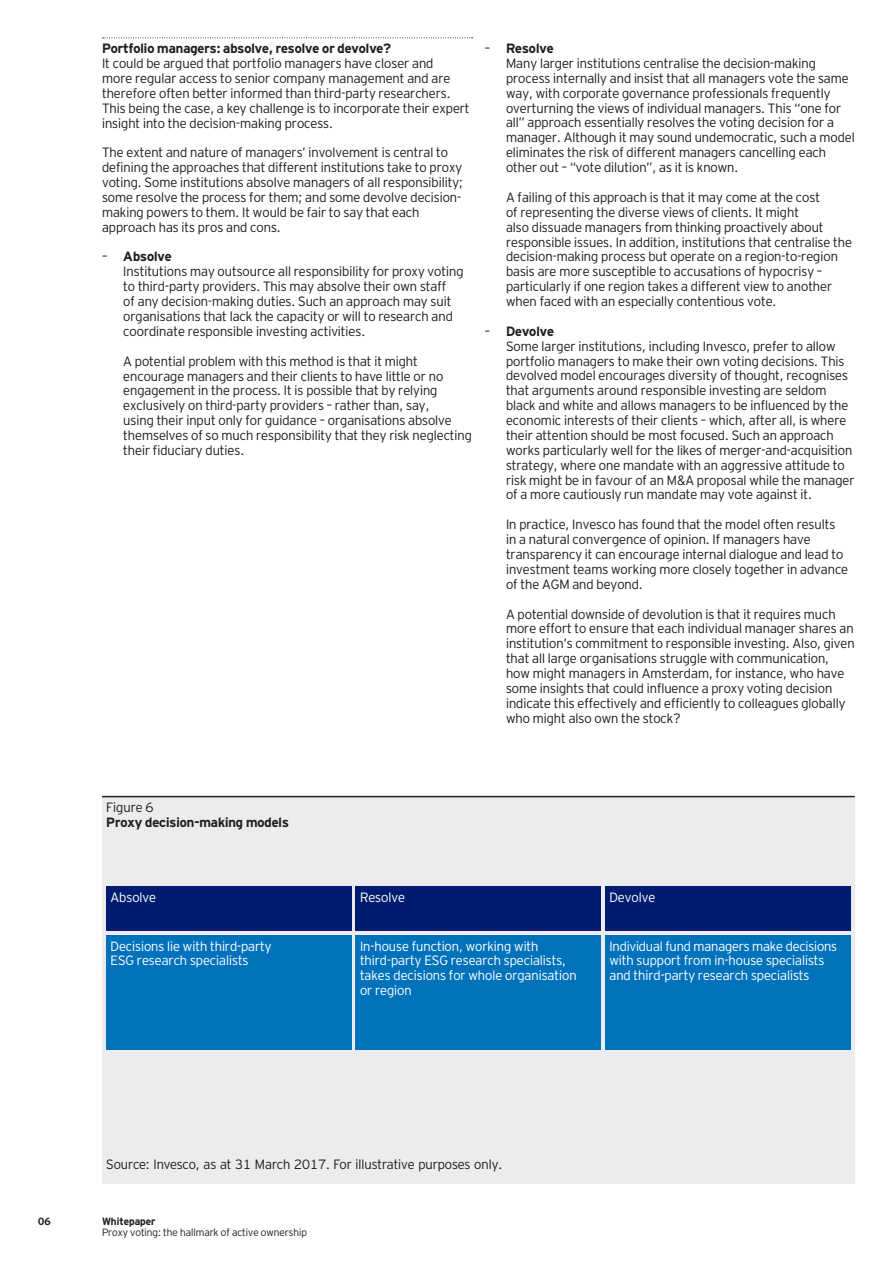
<style>
.page{position:relative;width:893px;height:1263px;background:#fff}
.page>*{position:absolute;margin:0;border:0;box-sizing:border-box;transform-origin:0 0}
.t1{font:300 13.5px/14.9px "Invesco Interstate";color:#231f20}
.t2{font:300 13.5px/14.9px "Invesco Interstate";color:#fff}
.t3{font:700 13.5px "Invesco Interstate";color:#231f20}
.t4{font:300 10.5px "Invesco Interstate";color:#231f20}
.t5{font:700 10.5px "Invesco Interstate";color:#231f20}
.s1{font-weight:700}
</style>
<div class="page">
<svg style="left:102px;top:38px;width:371px;height:1px"></svg>
<div style="left:102px;top:797px;width:753px;height:387px;background:#ececee"></div>
<hr style="left:102px;top:796px;width:753px;height:1px;background:#231f20">
<div style="left:106px;top:887px;width:245px;height:44px;background:#001c70"></div>
<div style="left:605px;top:887px;width:245px;height:44px;background:#001c70"></div>
<div style="left:356px;top:887px;width:245px;height:44px;background:#001c70"></div>
<div style="left:106px;top:935px;width:245px;height:115px;background:#0072bc"></div>
<div style="left:605px;top:935px;width:245px;height:115px;background:#0072bc"></div>
<div style="left:356px;top:935px;width:245px;height:115px;background:#0072bc"></div>
<p class="t3" style="left:102px;top:40px;width:290px">Portfolio managers: absolve, resolve or devolve?</p>
<p class="t1" style="left:102px;top:56px;width:369px">It could be argued that portfolio managers have closer and<br>more regular access to senior company management and are therefore often better informed than third-party researchers.<br>This being the case, a key challenge is to incorporate their expert insight into the decision-making process.</p>
<p class="t1" style="left:102px;top:145px;width:362px">The extent and nature of managers’ involvement is central to defining the approaches that different institutions take to proxy voting. Some institutions absolve managers of all responsibility; some resolve the process for them; and some devolve decision&shy;making powers to them. It would be fair to say that each approach has its pros and cons.</p>
<p class="t1" style="left:123px;top:249px;width:342px;text-indent:-21px">– <span class="s1">Absolve<br></span>Institutions may outsource all responsibility for proxy voting to third-party providers. This may absolve their own staff<br>of any decision-making duties. Such an approach may suit organisations that lack the capacity or will to research and coordinate responsible investing activities.</p>
<p class="t1" style="left:123px;top:353px;width:350px">A potential problem with this method is that it might encourage managers and their clients to have little or no engagement in the process. It is possible that by relying exclusively on third-party providers – rather than, say,<br>using their input only for guidance – organisations absolve themselves of so much responsibility that they risk neglecting their fiduciary duties.</p>
<p class="t1" style="left:506px;top:41px;width:350px;text-indent:-21px">– <span class="s1">Resolve<br></span>Many larger institutions centralise the decision-making process internally and insist that all managers vote the same way, with corporate governance professionals frequently overturning the views of individual managers. This “one for all” approach essentially resolves the voting decision for a manager. Although it may sound undemocratic, such a model eliminates the risk of different managers cancelling each other out – “vote dilution”, as it is known.</p>
<p class="t1" style="left:506px;top:190px;width:347px">A failing of this approach is that it may come at the cost<br>of representing the diverse views of clients. It might<br>also dissuade managers from thinking proactively about responsible issues. In addition, institutions that centralise the decision-making process but operate on a region-to-region basis are more susceptible to accusations of hypocrisy – particularly if one region takes a different view to another when faced with an especially contentious vote.</p>
<p class="t1" style="left:506px;top:323px;width:350px;text-indent:-21px">– <span class="s1">Devolve<br></span>Some larger institutions, including Invesco, prefer to allow portfolio managers to make their own voting decisions. This devolved model encourages diversity of thought, recognises that arguments around responsible investing are seldom black and white and allows managers to be influenced by the economic interests of their clients – which, after all, is where their attention should be most focused. Such an approach works particularly well for the likes of merger-and-acquisition strategy, where one mandate with an aggressive attitude to risk might be in favour of an M&amp;A proposal while the manager of a more cautiously run mandate may vote against it.</p>
<p class="t1" style="left:506px;top:517px;width:344px">In practice, Invesco has found that the model often results in a natural convergence of opinion. If managers have transparency it can encourage internal dialogue and lead to investment teams working more closely together in advance of the AGM and beyond.</p>
<p class="t1" style="left:506px;top:606px;width:350px">A potential downside of devolution is that it requires much more effort to ensure that each individual manager shares an institution’s commitment to responsible investing. Also, given that all large organisations struggle with communication, how might managers in Amsterdam, for instance, who have some insights that could influence a proxy voting decision indicate this effectively and efficiently to colleagues globally who might also own the stock?</p>
<p class="t1" style="left:106px;top:800px;width:49px">Figure 6</p>
<p class="t3" style="left:106px;top:814px;width:184px">Proxy decision-making models</p>
<p class="t2" style="left:111px;top:889px;width:47px">Absolve</p>
<p class="t2" style="left:360px;top:889px;width:46px">Resolve</p>
<p class="t2" style="left:609px;top:889px;width:47px">Devolve</p>
<p class="t2" style="left:111px;top:938px;width:163px">Decisions lie with third-party<br>ESG research specialists</p>
<p class="t2" style="left:360px;top:938px;width:218px">In-house function, working with third-party ESG research specialists, takes decisions for whole organisation or region</p>
<p class="t2" style="left:609px;top:938px;width:229px">Individual fund managers make decisions with support from in-house specialists and third-party research specialists</p>
<p class="t1" style="left:106px;top:1157px;width:397px">Source: Invesco, as at 31 March 2017. For illustrative purposes only.</p>
<p class="t5" style="left:38px;top:1215px;width:14px">06</p>
<p class="t5" style="left:102px;top:1215px;width:55px">Whitepaper</p>
<p class="t4" style="left:102px;top:1226px;width:206px">Proxy voting: the hallmark of active ownership</p>
</div>
